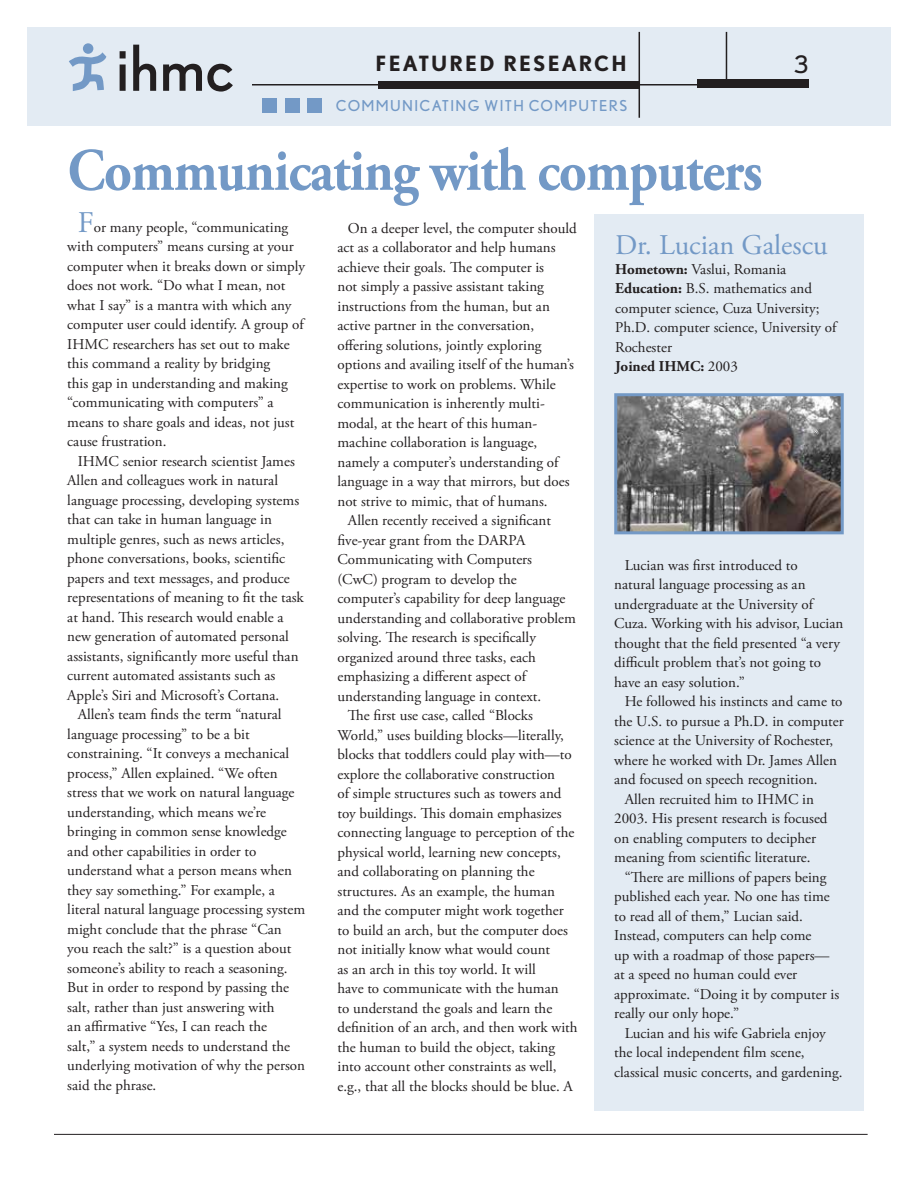
<style>
.page{position:relative;width:918px;height:1188px;background:#fff}
.page>*{position:absolute;margin:0;border:0;box-sizing:border-box;transform-origin:0 0}
.t1{font:700 60px "Adobe Garamond Pro";letter-spacing:-.02em;color:#7399c6;scale:.91 1}
.t2{font:28.5px "Adobe Garamond Pro";color:#7399c6}
.t3{font:24px "Nobel";color:#231f20}
.t4{font:700 21px "Nobel";letter-spacing:.1em;color:#231f20}
.t5{font:15px/19.5px "Adobe Garamond Pro";color:#231f20}
.t6{font:15px "Nobel";letter-spacing:.09em;color:#7399c6}
.s1{font-weight:700}
.s2{font-size:30px;color:#7399c6}
</style>
<div class="page">
<div style="left:27px;top:27px;width:864px;height:99px;background:#e3ebf3"></div>
<div style="left:698px;top:80px;width:111px;height:8px;background:#231f20"></div>
<div style="left:83px;top:43px;width:10px;height:11px;background:#7399c6;border-radius:50%"></div>
<svg style="left:69px;top:52px;width:37px;height:39px"></svg>
<svg style="left:120px;top:51px;width:6px;height:40px"></svg>
<svg style="left:133px;top:45px;width:23px;height:46px"></svg>
<svg style="left:163px;top:64px;width:70px;height:28px"></svg>
<hr style="left:54px;top:1134px;width:814px;height:1px;background:#231f20">
<div style="left:378px;top:81px;width:261px;height:8px;background:#231f20"></div>
<hr style="left:252px;top:84px;width:471px;height:2px;background:#231f20">
<hr style="left:726px;top:32px;width:1px;height:50px;background:#231f20">
<hr style="left:639px;top:32px;width:1px;height:86px;background:#231f20">
<div style="left:595px;top:214px;width:269px;height:896px;background:#e3ebf3"></div>
<div style="left:262px;top:98px;width:15px;height:15px;background:#7399c6"></div>
<div style="left:285px;top:98px;width:15px;height:15px;background:#7399c6"></div>
<div style="left:307px;top:98px;width:15px;height:15px;background:#7399c6"></div>
<img style="left:618px;top:397px;width:222px;height:133px">
<div style="left:614px;top:393px;width:230px;height:141px;border:3px solid #7399c6"></div>
<h3 class="t4" style="left:376px;top:51px;width:252px">FEATURED RESEARCH</h3>
<h3 class="t3" style="left:794px;top:50px;width:16px">3</h3>
<p class="t6" style="left:336px;top:97px;width:293px">COMMUNICATING WITH COMPUTERS</p>
<h1 class="t1" style="left:68px;top:136px;width:765px">Communicating with computers</h1>
<h2 class="t2" style="left:615px;top:228px;width:214px">Dr. Lucian Galescu</h2>
<p class="t5" style="left:615px;top:260px;width:223px"><span class="s1">Hometown:</span> Vaslui, Romania<br><span class="s1">Education:</span> B.S. mathematics and computer science, Cuza University;<br>Ph.D. computer science, University of<br>Rochester<br><span class="s1">Joined IHMC:</span> 2003</p>
<p class="t5" style="left:67px;top:218px;width:239px;text-indent:11px"><span class="s2">F</span>or many people, “communicating with computers” means cursing at your computer when it breaks down or simply does not work. “Do what I mean, not what I say” is a mantra with which any computer user could identify. A group of IHMC researchers has set out to make this command a reality by bridging<br>this gap in understanding and making “communicating with computers” a means to share goals and ideas, not just cause frustration.</p>
<p class="t5" style="left:67px;top:452px;width:238px;text-indent:10px">IHMC senior research scientist James Allen and colleagues work in natural language processing, developing systems that can take in human language in multiple genres, such as news articles, phone conversations, books, scientific papers and text messages, and produce representations of meaning to fit the task at hand. This research would enable a new generation of automated personal assistants, significantly more useful than current automated assistants such as Apple’s Siri and Microsoft’s Cortana.</p>
<p class="t5" style="left:67px;top:705px;width:239px;text-indent:10px">Allen’s team finds the term “natural language processing” to be a bit constraining. “It conveys a mechanical process,” Allen explained. “We often stress that we work on natural language understanding, which means we’re bringing in common sense knowledge and other capabilities in order to understand what a person means when they say something.” For example, a literal natural language processing system might conclude that the phrase “Can you reach the salt?” is a question about someone’s ability to reach a seasoning.<br>But in order to respond by passing the salt, rather than just answering with<br>an affirmative “Yes, I can reach the<br>salt,” a system needs to understand the underlying motivation of why the person said the phrase.</p>
<p class="t5" style="left:348px;top:219px;width:230px">On a deeper level, the computer should</p>
<p class="t5" style="left:337px;top:238px;width:220px">act as a collaborator and help humans</p>
<p class="t5" style="left:337px;top:258px;width:208px">achieve their goals. The computer is</p>
<p class="t5" style="left:337px;top:277px;width:208px">not simply a passive assistant taking</p>
<p class="t5" style="left:337px;top:297px;width:214px">instructions from the human, but an</p>
<p class="t5" style="left:337px;top:316px;width:198px">active partner in the conversation,</p>
<p class="t5" style="left:337px;top:336px;width:206px">offering solutions, jointly exploring</p>
<p class="t5" style="left:337px;top:355px;width:238px">options and availing itself of the human’s</p>
<p class="t5" style="left:337px;top:375px;width:220px">expertise to work on problems. While</p>
<p class="t5" style="left:337px;top:394px;width:209px">communication is inherently multi-</p>
<p class="t5" style="left:337px;top:414px;width:201px">modal, at the heart of this human-</p>
<p class="t5" style="left:337px;top:433px;width:201px">machine collaboration is language,</p>
<p class="t5" style="left:337px;top:453px;width:222px">namely a computer’s understanding of</p>
<p class="t5" style="left:337px;top:472px;width:234px">language in a way that mirrors, but does</p>
<p class="t5" style="left:337px;top:492px;width:212px">not strive to mimic, that of humans.</p>
<p class="t5" style="left:348px;top:511px;width:205px">Allen recently received a significant</p>
<p class="t5" style="left:337px;top:531px;width:189px">five-year grant from the DARPA</p>
<p class="t5" style="left:337px;top:550px;width:196px">Communicating with Computers</p>
<p class="t5" style="left:337px;top:570px;width:181px">(CwC) program to develop the</p>
<p class="t5" style="left:337px;top:589px;width:230px">computer’s capability for deep language</p>
<p class="t5" style="left:337px;top:609px;width:240px">understanding and collaborative problem</p>
<p class="t5" style="left:337px;top:628px;width:200px">solving. The research is specifically</p>
<p class="t5" style="left:337px;top:648px;width:200px">organized around three tasks, each</p>
<p class="t5" style="left:337px;top:667px;width:190px">emphasizing a different aspect of</p>
<p class="t5" style="left:337px;top:687px;width:205px">understanding language in context.</p>
<p class="t5" style="left:348px;top:706px;width:187px">The first use case, called “Blocks</p>
<p class="t5" style="left:337px;top:726px;width:228px">World,” uses building blocks—literally,</p>
<p class="t5" style="left:337px;top:745px;width:236px">blocks that toddlers could play with—to</p>
<p class="t5" style="left:337px;top:765px;width:219px">explore the collaborative construction</p>
<p class="t5" style="left:337px;top:784px;width:226px">of simple structures such as towers and</p>
<p class="t5" style="left:337px;top:804px;width:226px">toy buildings. This domain emphasizes</p>
<p class="t5" style="left:337px;top:823px;width:238px">connecting language to perception of the</p>
<p class="t5" style="left:337px;top:843px;width:225px">physical world, learning new concepts,</p>
<p class="t5" style="left:337px;top:862px;width:199px">and collaborating on planning the</p>
<p class="t5" style="left:337px;top:882px;width:219px">structures. As an example, the human</p>
<p class="t5" style="left:337px;top:901px;width:228px">and the computer might work together</p>
<p class="t5" style="left:337px;top:921px;width:232px">to build an arch, but the computer does</p>
<p class="t5" style="left:337px;top:940px;width:214px">not initially know what would count</p>
<p class="t5" style="left:337px;top:960px;width:200px">as an arch in this toy world. It will</p>
<p class="t5" style="left:337px;top:979px;width:223px">have to communicate with the human</p>
<p class="t5" style="left:337px;top:999px;width:216px">to understand the goals and learn the</p>
<p class="t5" style="left:337px;top:1018px;width:242px">definition of an arch, and then work with</p>
<p class="t5" style="left:337px;top:1038px;width:219px">the human to build the object, taking</p>
<p class="t5" style="left:337px;top:1057px;width:221px">into account other constraints as well,</p>
<p class="t5" style="left:337px;top:1077px;width:237px">e.g., that all the blocks should be blue. A</p>
<p class="t5" style="left:614px;top:556px;width:231px;text-indent:10px">Lucian was first introduced to<br>natural language processing as an undergraduate at the University of Cuza. Working with his advisor, Lucian thought that the field presented “a very difficult problem that’s not going to have an easy solution.”</p>
<p class="t5" style="left:625px;top:693px;width:219px">He followed his instincts and came to</p>
<p class="t5" style="left:614px;top:712px;width:231px">the U.S. to pursue a Ph.D. in computer</p>
<p class="t5" style="left:614px;top:732px;width:221px">science at the University of Rochester,</p>
<p class="t5" style="left:614px;top:751px;width:224px">where he worked with Dr. James Allen</p>
<p class="t5" style="left:614px;top:771px;width:205px">and focused on speech recognition.</p>
<p class="t5" style="left:625px;top:790px;width:191px">Allen recruited him to IHMC in</p>
<p class="t5" style="left:614px;top:810px;width:215px">2003. His present research is focused</p>
<p class="t5" style="left:614px;top:829px;width:203px">on enabling computers to decipher</p>
<p class="t5" style="left:614px;top:849px;width:198px">meaning from scientific literature.</p>
<p class="t5" style="left:625px;top:868px;width:203px">“There are millions of papers being</p>
<p class="t5" style="left:614px;top:888px;width:217px">published each year. No one has time</p>
<p class="t5" style="left:614px;top:907px;width:190px">to read all of them,” Lucian said.</p>
<p class="t5" style="left:614px;top:927px;width:199px">Instead, computers can help come</p>
<p class="t5" style="left:614px;top:946px;width:217px">up with a roadmap of those papers—</p>
<p class="t5" style="left:614px;top:966px;width:185px">at a speed no human could ever</p>
<p class="t5" style="left:614px;top:985px;width:226px">approximate. “Doing it by computer is</p>
<p class="t5" style="left:614px;top:1005px;width:126px">really our only hope.”</p>
<p class="t5" style="left:625px;top:1024px;width:202px">Lucian and his wife Gabriela enjoy</p>
<p class="t5" style="left:614px;top:1044px;width:192px">the local independent film scene,</p>
<p class="t5" style="left:614px;top:1063px;width:230px">classical music concerts, and gardening.</p>
</div>
